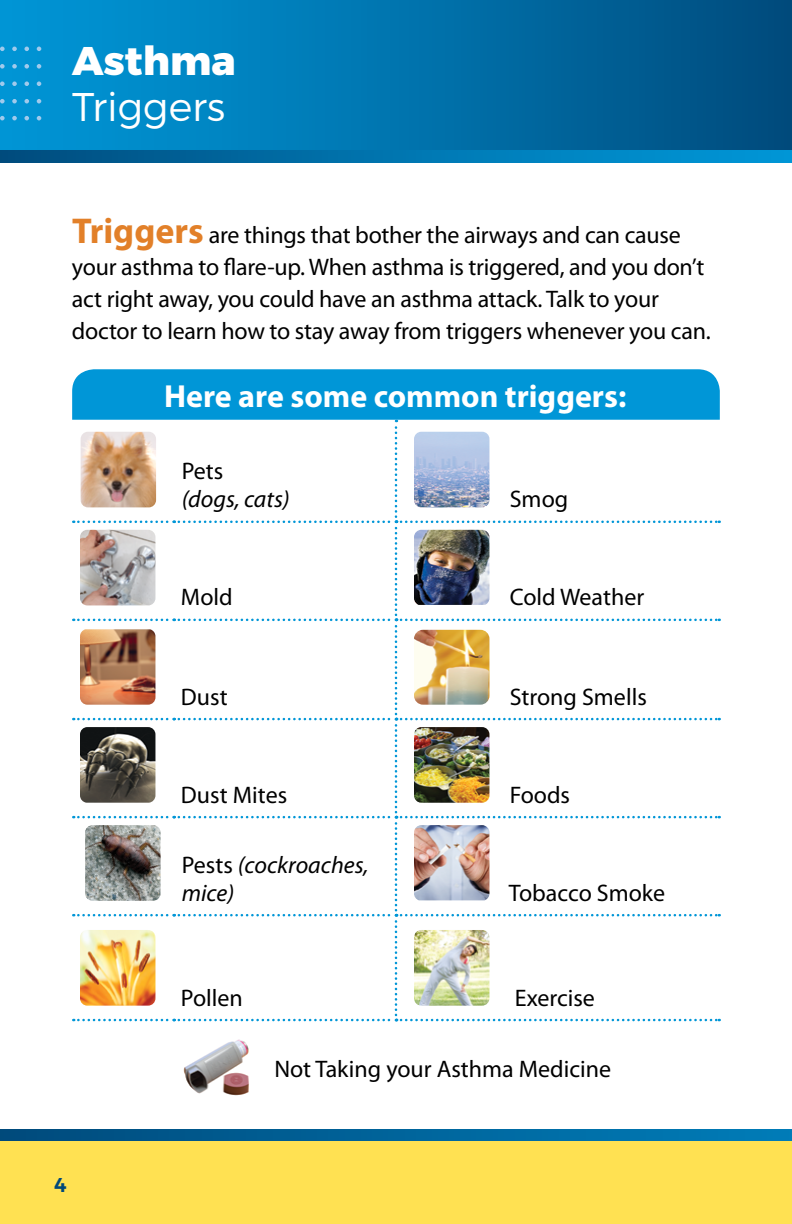
<style>
.page{position:relative;width:792px;height:1224px;background:#fff}
.page>*{position:absolute;margin:0;border:0;box-sizing:border-box;transform-origin:0 0}
.t1{font:300 40px/46px "Montserrat";color:#fff}
.t2{font:700 32px "Myriad Pro";color:#fff}
.t3{font:24px/32px "Myriad Pro";letter-spacing:-.01em;color:#000}
.t4{font:italic 24px/28px "Myriad Pro";color:#000}
.t5{font:600 20px "Montserrat";color:#004879}
.s1{font-weight:800}
.s2{font-weight:700;font-size:36px;color:#e28029}
.s3{font-style:normal}
</style>
<div class="page">
<div style="left:0;top:0;width:792px;height:153px;background:linear-gradient(to right,#0098d9,#004e80)"></div>
<svg style="left:0;top:151px;width:792px;height:11px;background:#0073ad"></svg>
<svg style="left:24px;top:64px;width:5px;height:5px"></svg>
<svg style="left:24px;top:81px;width:5px;height:5px"></svg>
<svg style="left:24px;top:99px;width:5px;height:5px"></svg>
<svg style="left:24px;top:47px;width:5px;height:4px"></svg>
<svg style="left:37px;top:64px;width:4px;height:5px"></svg>
<svg style="left:37px;top:81px;width:4px;height:5px"></svg>
<svg style="left:37px;top:99px;width:4px;height:5px"></svg>
<svg style="left:37px;top:47px;width:4px;height:4px"></svg>
<svg style="left:0;top:64px;width:5px;height:5px"></svg>
<svg style="left:0;top:81px;width:5px;height:5px"></svg>
<svg style="left:0;top:99px;width:5px;height:5px"></svg>
<svg style="left:0;top:47px;width:5px;height:4px"></svg>
<svg style="left:12px;top:64px;width:5px;height:5px"></svg>
<svg style="left:12px;top:81px;width:5px;height:5px"></svg>
<svg style="left:12px;top:99px;width:5px;height:5px"></svg>
<svg style="left:12px;top:47px;width:5px;height:4px"></svg>
<svg style="left:24px;top:116px;width:5px;height:4px"></svg>
<svg style="left:37px;top:116px;width:4px;height:4px"></svg>
<svg style="left:0;top:116px;width:5px;height:4px"></svg>
<svg style="left:12px;top:116px;width:5px;height:4px"></svg>
<div style="left:0;top:1135px;width:792px;height:89px;background:#ffe152"></div>
<svg style="left:0;top:1129px;width:792px;height:12px;background:#00639a"></svg>
<img style="left:183px;top:1039px;width:66px;height:57px">
<img style="left:72px;top:369px;width:648px;height:652px">
<h2 class="t1" style="left:72px;top:37px;width:165px"><span class="s1">Asthma<br></span>Triggers</h2>
<p class="t3" style="left:72px;top:219px;width:640px"><span class="s2">Triggers</span> are things that bother the airways and can cause your asthma to flare-up. When asthma is triggered, and you don’t act right away, you could have an asthma attack. Talk to your doctor to learn how to stay away from triggers whenever you can.</p>
<p class="t2" style="left:164px;top:375px;width:464px">Here are some common triggers:</p>
<p class="t4" style="left:182px;top:457px;width:110px"><span class="s3">Pets<br></span>(dogs, cats)</p>
<p class="t3" style="left:510px;top:483px;width:60px">Smog</p>
<p class="t3" style="left:181px;top:581px;width:53px">Mold</p>
<p class="t3" style="left:510px;top:581px;width:136px">Cold Weather</p>
<p class="t3" style="left:181px;top:680px;width:48px">Dust</p>
<p class="t3" style="left:510px;top:680px;width:139px">Strong Smells</p>
<p class="t3" style="left:181px;top:778px;width:108px">Dust Mites</p>
<p class="t3" style="left:510px;top:778px;width:62px">Foods</p>
<p class="t4" style="left:182px;top:850px;width:188px"><span class="s3">Pests</span> (cockroaches, mice)</p>
<p class="t3" style="left:509px;top:876px;width:158px">Tobacco Smoke</p>
<p class="t3" style="left:181px;top:981px;width:64px">Pollen</p>
<p class="t3" style="left:515px;top:981px;width:82px">Exercise</p>
<p class="t5" style="left:54px;top:1172px;width:14px">4</p>
<p class="t3" style="left:274px;top:1052px;width:338px">Not Taking your Asthma Medicine</p>
</div>
